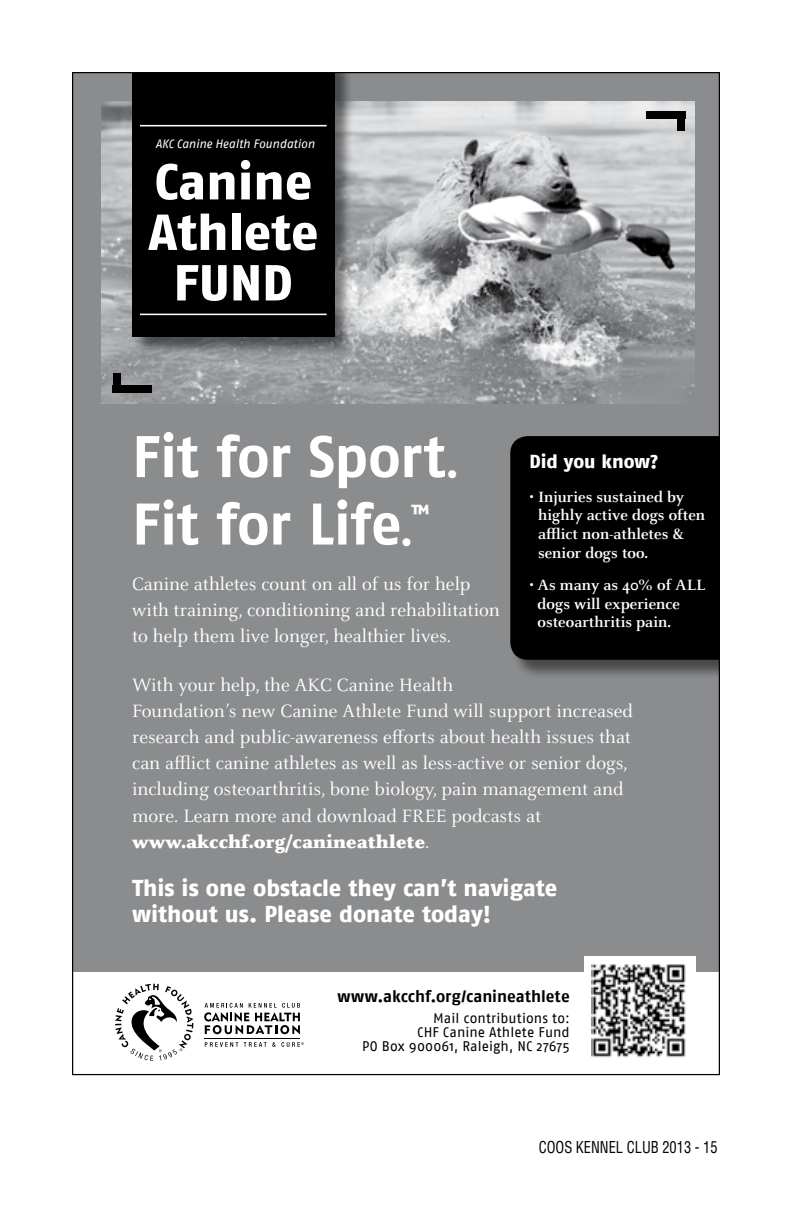
<style>
.page{position:relative;width:792px;height:1224px;background:#fff}
.page>*{position:absolute;margin:0;border:0;box-sizing:border-box;transform-origin:0 0}
.t1{font:700 58.6px/67.4px "Fago No Lf";letter-spacing:-.015em;color:#fff}
.t2{font:800 50.6px/50.6px "Fago No";color:#fff;text-align:center}
.t3{font:700 23.2px "Fago No Lf";color:#fff}
.t4{font:800 23px/26.2px "Fago No";color:#fff}
.t5{font:19.6px/26.2px "Celeste OT";color:#fff}
.t6{font:800 18.8px "Fago No";color:#fff}
.t7{font:700 16.4px/18.8px "Celeste OT";color:#fff}
.t8{font:700 16.4px "Fago No Lf";letter-spacing:.005em;color:#000}
.t9{font:condensed 16px "Helvetica";color:#000;scale:.9 1}
.t10{font:14px/14px "Fago No";letter-spacing:.005em;color:#000;text-align:right}
.t11{font:italic 12.2px "Fago No";letter-spacing:-.015em;color:#fff}
.s1{font-size:39.6px}
.s2{font-weight:900}
</style>
<div class="page">
<div style="left:72px;top:72px;width:648px;height:900px;background:#8a8c8e"></div>
<img style="left:101px;top:102px;width:593px;height:302px">
<div style="left:512px;top:437px;width:208px;height:242px;background:#000;opacity:.49"></div>
<div style="left:510px;top:436px;width:210px;height:224px;background:#000"></div>
<div style="left:133px;top:72px;width:221px;height:284px;background:#000;opacity:.49"></div>
<div style="left:132px;top:72px;width:202px;height:264px;background:#000"></div>
<div style="left:113px;top:385px;width:39px;height:8px;background:#000"></div>
<div style="left:113px;top:373px;width:7px;height:20px;background:#000"></div>
<div style="left:646px;top:111px;width:39px;height:8px;background:#000"></div>
<div style="left:677px;top:111px;width:8px;height:20px;background:#000"></div>
<div style="left:584px;top:956px;width:111px;height:112px;background:#fff"></div>
<img style="left:592px;top:964px;width:94px;height:94px">
<svg style="left:204px;top:1003px;width:96px;height:31px"></svg>
<svg style="left:205px;top:1042px;width:33px;height:5px"></svg>
<hr style="left:205px;top:1038px;width:95px;height:1px;background:#000">
<svg style="left:244px;top:1042px;width:60px;height:5px"></svg>
<svg style="left:115px;top:984px;width:78px;height:77px"></svg>
<hr style="left:140px;top:314px;width:187px;height:1px;background:#fff">
<hr style="left:140px;top:125px;width:187px;height:1px;background:#fff">
<p class="t11" style="left:155px;top:137px;width:161px">AKC Canine Health Foundation</p>
<h2 class="t2" style="left:148px;top:156px;width:172px">Canine<br>Athlete<br>FUND</h2>
<h1 class="t1" style="left:132px;top:422px;width:329px">Fit for Sport<span class="s1">.<br></span>Fit for Life<span class="s1">.</span></h1>
<p class="t6" style="left:529px;top:450px;width:131px">Did you know?</p>
<p class="t7" style="left:538px;top:487px;width:169px;text-indent:-9px">• Injuries sustained by highly active dogs often afflict non-athletes &amp; senior dogs too.</p>
<p class="t7" style="left:538px;top:575px;width:169px;text-indent:-8px">• As many as 40% of ALL dogs will experience osteoarthritis pain.</p>
<p class="t3" style="left:411px;top:500px;width:20px">™</p>
<p class="t5" style="left:132px;top:571px;width:369px">Canine athletes count on all of us for help with training, conditioning and rehabilitation to help them live longer, healthier lives.</p>
<p class="t5" style="left:132px;top:671px;width:503px">With your help, the AKC Canine Health<br>Foundation’s new Canine Athlete Fund will support increased research and public-awareness efforts about health issues that can afflict canine athletes as well as less-active or senior dogs, including osteoarthritis, bone biology, pain management and more. Learn more and download FREE podcasts at <span class="s2">www.akcchf.org/canineathlete</span>.</p>
<p class="t4" style="left:132px;top:875px;width:427px">This is one obstacle they can’t navigate without us. Please donate today!</p>
<p class="t8" style="left:337px;top:987px;width:234px">www.akcchf.org/canineathlete</p>
<p class="t10" style="left:362px;top:1011px;width:209px">Mail contributions to:<br>CHF Canine Athlete Fund<br>PO Box 900061, Raleigh, NC 27675</p>
<p class="t9" style="left:539px;top:1137px;width:200px">COOS KENNEL CLUB 2013 - 15</p>
</div>
